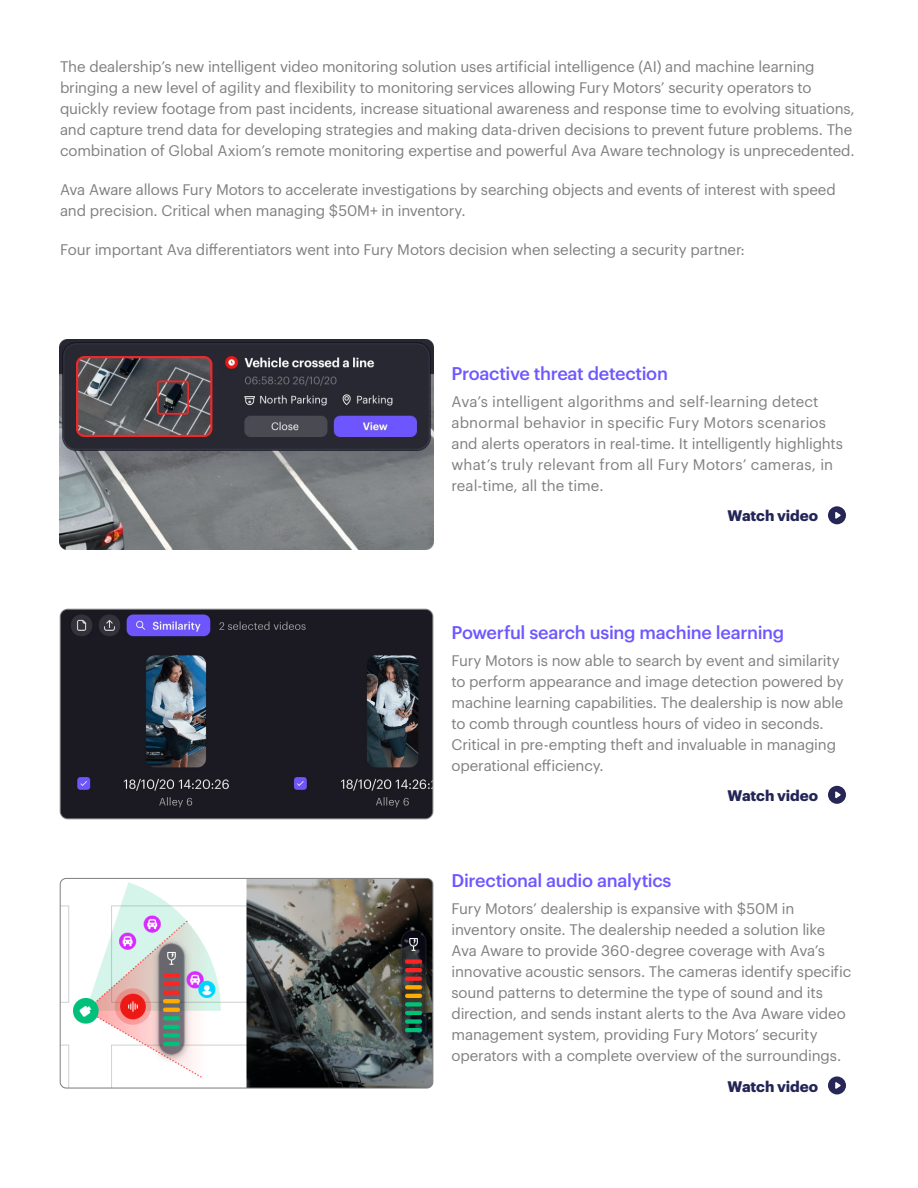
<style>
.page{position:relative;width:918px;height:1188px;background:#fff}
.page>*{position:absolute;margin:0;border:0;box-sizing:border-box;transform-origin:0 0}
.t1{font:500 18px "Graphik";letter-spacing:-.015em;color:#6e57ff}
.t2{font:15px/21px "Graphik";letter-spacing:-.01em;color:#7f7f81}
.t3{font:700 15px "Graphik";letter-spacing:-.005em;color:#232557}
</style>
<div class="page">
<img style="left:60px;top:609px;width:373px;height:210px">
<div style="left:60px;top:609px;width:373px;height:210px;border:1px solid #7f7f81;border-radius:8px"></div>
<div style="left:828px;top:786px;width:18px;height:18px;background:#262657;border-radius:50%"></div>
<svg style="left:835px;top:791px;width:6px;height:7px"></svg>
<img style="left:60px;top:878px;width:373px;height:210px">
<div style="left:60px;top:878px;width:373px;height:210px;border:1px solid #7f7f81;border-radius:6px"></div>
<div style="left:828px;top:1076px;width:18px;height:18px;background:#262657;border-radius:50%"></div>
<svg style="left:835px;top:1082px;width:6px;height:7px"></svg>
<div style="left:828px;top:506px;width:18px;height:18px;background:#262657;border-radius:50%"></div>
<svg style="left:835px;top:512px;width:6px;height:7px"></svg>
<img style="left:60px;top:340px;width:373px;height:210px">
<p class="t2" style="left:60px;top:55px;width:796px">The dealership’s new intelligent video monitoring solution uses artificial intelligence (AI) and machine learning bringing a new level of agility and flexibility to monitoring services allowing Fury Motors’ security operators to quickly review footage from past incidents, increase situational awareness and response time to evolving situations, and capture trend data for developing strategies and making data-driven decisions to prevent future problems. The combination of Global Axiom’s remote monitoring expertise and powerful Ava Aware technology is unprecedented.</p>
<p class="t2" style="left:60px;top:178px;width:777px">Ava Aware allows Fury Motors to accelerate investigations by searching objects and events of interest with speed and precision. Critical when managing $50M+ in inventory.</p>
<p class="t2" style="left:60px;top:238px;width:686px">Four important Ava differentiators went into Fury Motors decision when selecting a security partner:</p>
<p class="t1" style="left:452px;top:360px;width:218px">Proactive threat detection</p>
<p class="t2" style="left:451px;top:390px;width:393px">Ava’s intelligent algorithms and self-learning detect abnormal behavior in specific Fury Motors scenarios and alerts operators in real-time. It intelligently highlights what’s truly relevant from all Fury Motors’ cameras, in real-time, all the time.</p>
<p class="t3" style="left:727px;top:504px;width:92px">Watch video</p>
<p class="t1" style="left:452px;top:619px;width:334px">Powerful search using machine learning</p>
<p class="t2" style="left:451px;top:649px;width:394px">Fury Motors is now able to search by event and similarity to perform appearance and image detection powered by machine learning capabilities. The dealership is now able to comb through countless hours of video in seconds.<br>Critical in pre-empting theft and invaluable in managing operational efficiency.</p>
<p class="t3" style="left:727px;top:784px;width:92px">Watch video</p>
<p class="t1" style="left:452px;top:866px;width:222px">Directional audio analytics</p>
<p class="t2" style="left:452px;top:896px;width:401px">Fury Motors’ dealership is expansive with $50M in inventory onsite. The dealership needed a solution like Ava Aware to provide 360-degree coverage with Ava’s innovative acoustic sensors. The cameras identify specific sound patterns to determine the type of sound and its direction, and sends instant alerts to the Ava Aware video management system, providing Fury Motors’ security operators with a complete overview of the surroundings.</p>
<p class="t3" style="left:728px;top:1074px;width:92px">Watch video</p>
</div>
